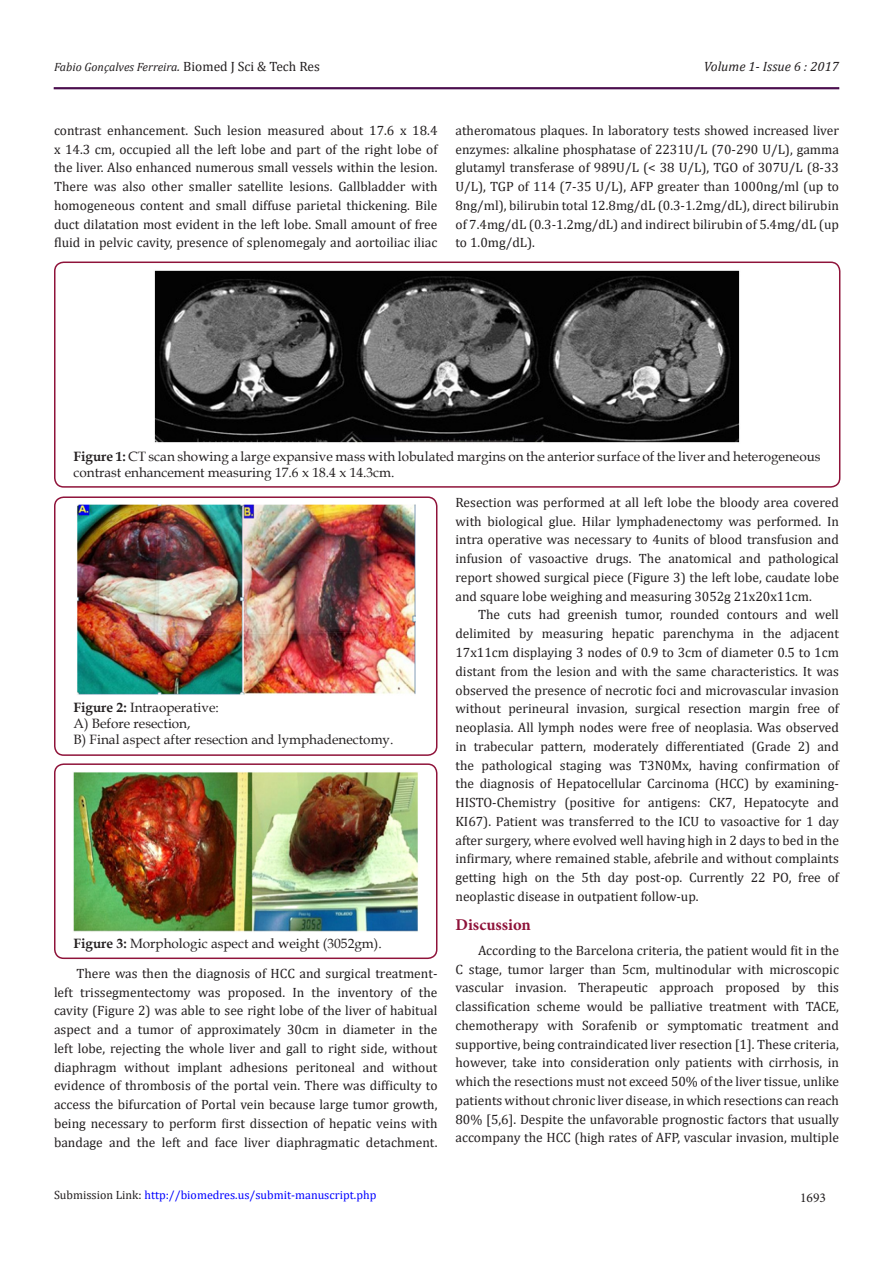
<style>
.page{position:relative;width:893px;height:1263px;background:#fff}
.page>*{position:absolute;margin:0;border:0;box-sizing:border-box;transform-origin:0 0}
.t1{font:700 16.5px "Minion Pro";color:#8f133a}
.t2{font:13.5px/18.8px "Cambria";color:#231f20;text-align:justify}
.t3{font:13.5px/16.2px "Book Antiqua";color:#231f20}
.t4{font:italic 13.5px "Cambria";color:#231f20}
.t5{font:13.5px "Minion Pro";color:#231f20}
.t6{font:12px "Cambria";color:#00f}
.t7{font:italic 12px "Cambria";color:#231f20}
.s1{font-size:13.5px}
.s2{font-style:normal;font-size:13.5px}
.s3{font-weight:700}
.s4{color:#231f20}
</style>
<div class="page">
<hr style="left:54px;top:88px;width:785px;height:1px;background:#480a4b">
<div style="left:54px;top:261px;width:786px;height:227px;border:2px solid #8f133a;border-radius:9px"></div>
<img style="left:154px;top:270px;width:586px;height:173px">
<div style="left:54px;top:496px;width:383px;height:260px;border:2px solid #8f133a;border-radius:9px"></div>
<img style="left:77px;top:505px;width:338px;height:190px">
<div style="left:54px;top:763px;width:383px;height:196px;border:2px solid #8f133a;border-radius:9px"></div>
<img style="left:73px;top:772px;width:345px;height:160px">
<p class="t7" style="left:54px;top:58px;width:267px">Fabio Gonçalves Ferreira<span class="s1">.</span> <span class="s2">Biomed J Sci &amp; Tech Res</span></p>
<p class="t4" style="left:704px;top:57px;width:137px">Volume 1- Issue 6 : 2017</p>
<p class="t2" style="left:54px;top:121px;width:385px">contrast enhancement. Such lesion measured about 17.6 x 18.4 x 14.3 cm, occupied all the left lobe and part of the right lobe of the liver. Also enhanced numerous small vessels within the lesion.<br>There was also other smaller satellite lesions. Gallbladder with homogeneous content and small diffuse parietal thickening. Bile duct dilatation most evident in the left lobe. Small amount of free fluid in pelvic cavity, presence of splenomegaly and aortoiliac iliac</p>
<p class="t2" style="left:455px;top:121px;width:385px">atheromatous plaques. In laboratory tests showed increased liver enzymes: alkaline phosphatase of 2231U/L (70-290 U/L), gamma glutamyl transferase of 989U/L (&lt; 38 U/L), TGO of 307U/L (8-33<br>U/L), TGP of 114 (7-35 U/L), AFP greater than 1000ng/ml (up to 8ng/ml), bilirubin total 12.8mg/dL (0.3-1.2mg/dL), direct bilirubin of 7.4mg/dL (0.3-1.2mg/dL) and indirect bilirubin of 5.4mg/dL (up to 1.0mg/dL).</p>
<p class="t3" style="left:74px;top:448px;width:749px"><span class="s3">Figure 1:</span> CT scan showing a large expansive mass with lobulated margins on the anterior surface of the liver and heterogeneous contrast enhancement measuring 17.6 x 18.4 x 14.3cm.</p>
<p class="t3" style="left:74px;top:699px;width:321px"><span class="s3">Figure 2:</span> Intraoperative:<br>A) Before resection,<br>B) Final aspect after resection and lymphadenectomy.</p>
<p class="t3" style="left:74px;top:935px;width:310px"><span class="s3">Figure 3:</span> Morphologic aspect and weight (3052gm).</p>
<p class="t2" style="left:54px;top:964px;width:385px;text-indent:22px">There was then the diagnosis of HCC and surgical treatment&shy;left trissegmentectomy was proposed. In the inventory of the cavity (Figure 2) was able to see right lobe of the liver of habitual aspect and a tumor of approximately 30cm in diameter in the left lobe, rejecting the whole liver and gall to right side, without diaphragm without implant adhesions peritoneal and without evidence of thrombosis of the portal vein. There was difficulty to access the bifurcation of Portal vein because large tumor growth, being necessary to perform first dissection of hepatic veins with bandage and the left and face liver diaphragmatic detachment.</p>
<p class="t6" style="left:54px;top:1188px;width:324px"><span class="s4">Submission Link:</span> http://biomedres.us/submit-manuscript.php</p>
<p class="t2" style="left:455px;top:493px;width:385px">Resection was performed at all left lobe the bloody area covered with biological glue. Hilar lymphadenectomy was performed. In intra operative was necessary to 4units of blood transfusion and infusion of vasoactive drugs. The anatomical and pathological report showed surgical piece (Figure 3) the left lobe, caudate lobe and square lobe weighing and measuring 3052g 21x20x11cm.</p>
<p class="t2" style="left:455px;top:605px;width:385px;text-indent:22px">The cuts had greenish tumor, rounded contours and well delimited by measuring hepatic parenchyma in the adjacent 17x11cm displaying 3 nodes of 0.9 to 3cm of diameter 0.5 to 1cm distant from the lesion and with the same characteristics. It was observed the presence of necrotic foci and microvascular invasion without perineural invasion, surgical resection margin free of neoplasia. All lymph nodes were free of neoplasia. Was observed in trabecular pattern, moderately differentiated (Grade 2) and the pathological staging was T3N0Mx, having confirmation of the diagnosis of Hepatocellular Carcinoma (HCC) by examining-HISTO-Chemistry (positive for antigens: CK7, Hepatocyte and KI67). Patient was transferred to the ICU to vasoactive for 1 day after surgery, where evolved well having high in 2 days to bed in the infirmary, where remained stable, afebrile and without complaints getting high on the 5th day post-op. Currently 22 PO, free of neoplastic disease in outpatient follow-up.</p>
<p class="t1" style="left:455px;top:913px;width:77px">Discussion</p>
<p class="t2" style="left:455px;top:941px;width:385px;text-indent:22px">According to the Barcelona criteria, the patient would fit in the C stage, tumor larger than 5cm, multinodular with microscopic vascular invasion. Therapeutic approach proposed by this classification scheme would be palliative treatment with TACE, chemotherapy with Sorafenib or symptomatic treatment and supportive, being contraindicated liver resection [1]. These criteria, however, take into consideration only patients with cirrhosis, in which the resections must not exceed 50% of the liver tissue, unlike patients without chronic liver disease, in which resections can reach 80% [5,6]. Despite the unfavorable prognostic factors that usually accompany the HCC (high rates of AFP, vascular invasion, multiple</p>
<p class="t5" style="left:800px;top:1189px;width:27px">1693</p>
</div>
